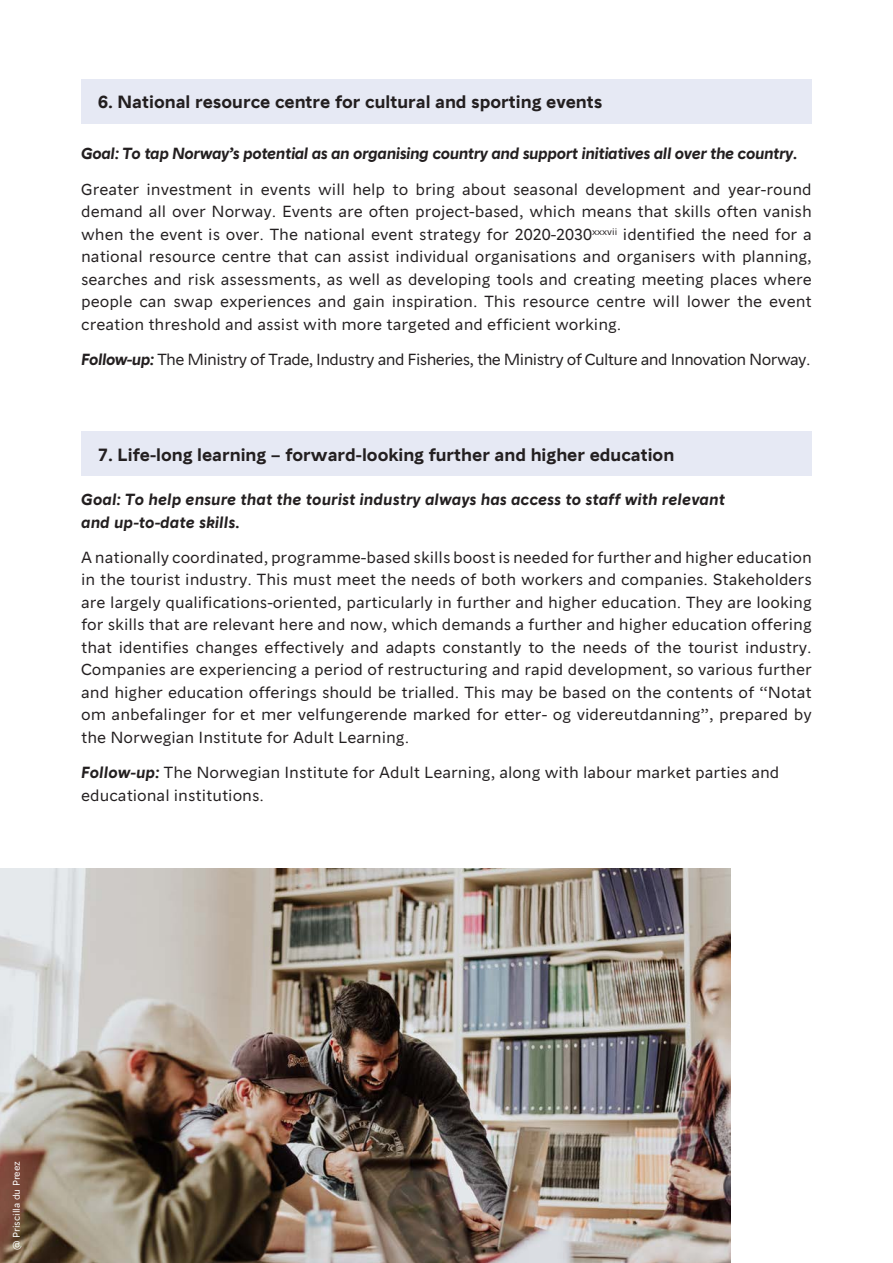
<style>
.page{position:relative;width:893px;height:1263px;background:#fff}
.page>*{position:absolute;margin:0;border:0;box-sizing:border-box;transform-origin:0 0}
.Punkt_2_underheading{font:700 16.5px "Norway Sans Text";color:#231f20}
.Brødtekst{font:15px/22.5px "Norway Sans Text";color:#231f20;text-align:justify}
.Brødtekst-2{font:italic 700 15px/22.5px "Norway Sans Text";color:#231f20}
.Brødtekst-3{font:15px "Norway Sans Text";letter-spacing:-.04em;color:#231f20}
.Brødtekst-4{font:italic 700 15px "Norway Sans Text";letter-spacing:-.03em;color:#231f20}
.Body{font:9px "Norway Sans Text";color:#fff}
.s1{font-weight:700;font-style:italic}
</style>
<div class="page">
<div style="left:81px;top:431px;width:731px;height:45px;background:#e6e9f4"></div>
<div style="left:81px;top:79px;width:731px;height:45px;background:#e6e9f4"></div>
<img style="left:0;top:868px;width:731px;height:395px">
<p class="Punkt_2_underheading" style="left:98px;top:89px;width:506px">6. National resource centre for cultural and sporting events</p>
<p class="Brødtekst-4" style="left:81px;top:142px;width:718px">Goal: To tap Norway’s potential as an organising country and support initiatives all over the country.</p>
<p class="Brødtekst" style="left:81px;top:177px;width:732px">Greater investment in events will help to bring about seasonal development and year-round demand all over Norway. Events are often project-based, which means that skills often vanish when the event is over. The national event strategy for 2020-2030<sup>xxxvii</sup> identified the need for a national resource centre that can assist individual organisations and organisers with planning, searches and risk assessments, as well as developing tools and creating meeting places where people can swap experiences and gain inspiration. This resource centre will lower the event creation threshold and assist with more targeted and efficient working.</p>
<p class="Brødtekst-3" style="left:81px;top:347px;width:731px"><span class="s1">Follow-up:</span> The Ministry of Trade, Industry and Fisheries, the Ministry of Culture and Innovation Norway.</p>
<p class="Punkt_2_underheading" style="left:98px;top:442px;width:578px">7. Life-long learning – forward-looking further and higher education</p>
<p class="Brødtekst-2" style="left:81px;top:487px;width:645px">Goal: To help ensure that the tourist industry always has access to staff with relevant and up-to-date skills.</p>
<p class="Brødtekst" style="left:81px;top:545px;width:732px">A nationally coordinated, programme-based skills boost is needed for further and higher education in the tourist industry. This must meet the needs of both workers and companies. Stakeholders are largely qualifications-oriented, particularly in further and higher education. They are looking for skills that are relevant here and now, which demands a further and higher education offering that identifies changes effectively and adapts constantly to the needs of the tourist industry.<br>Companies are experiencing a period of restructuring and rapid development, so various further and higher education offerings should be trialled. This may be based on the contents of “Notat om anbefalinger for et mer velfungerende marked for etter- og videreutdanning”, prepared by the Norwegian Institute for Adult Learning.</p>
<p class="Brødtekst" style="left:81px;top:760px;width:700px"><span class="s1">Follow-up:</span> The Norwegian Institute for Adult Learning, along with labour market parties and educational institutions.</p>
<p class="Body" style="left:9px;top:1250px;width:91px;rotate:-90deg">@ Priscilla du Preez</p>
</div>
